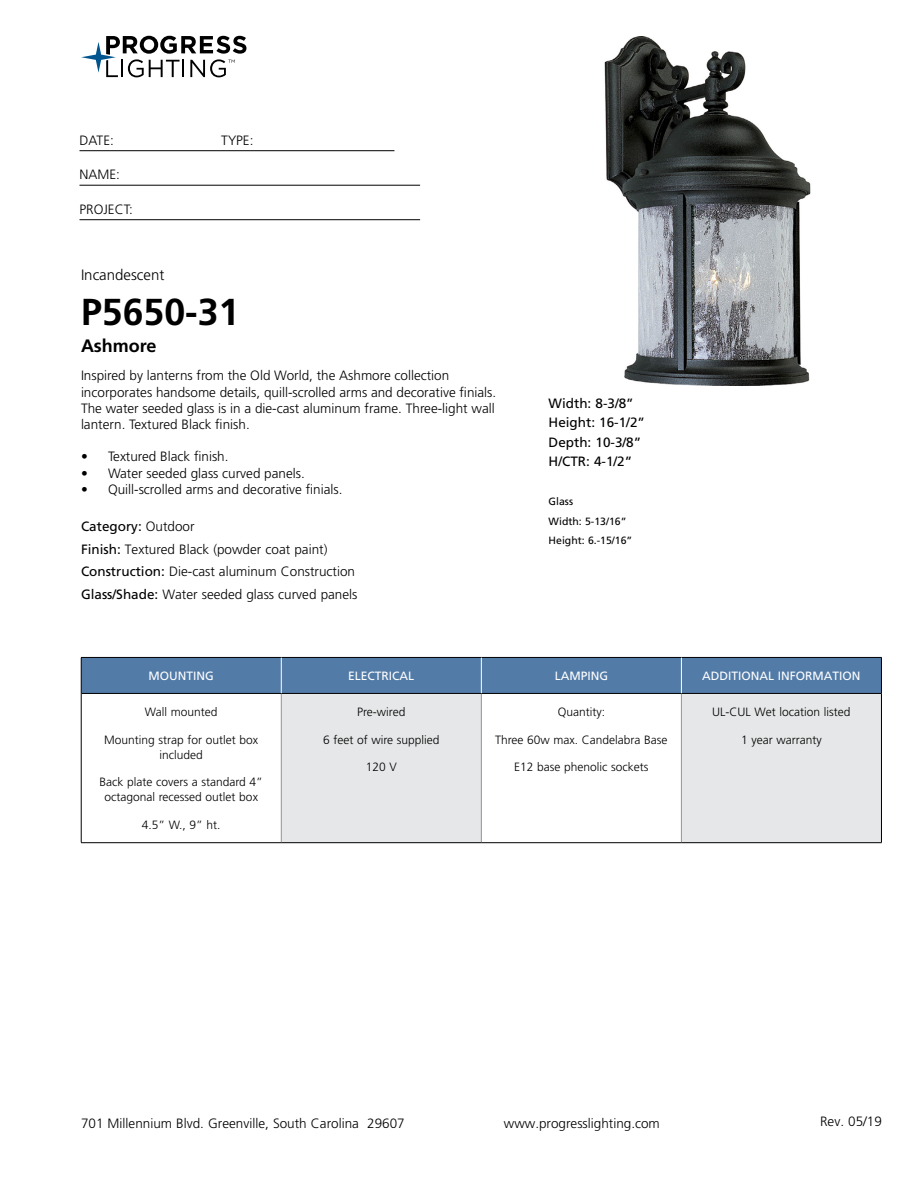
<style>
.page{position:relative;width:918px;height:1188px;background:#fff}
.page>*{position:absolute;margin:0;border:0;box-sizing:border-box;transform-origin:0 0}
.t1{font:700 37.5px "Frutiger LT Std";color:#000}
.t2{font:700 18px "Frutiger LT Std";color:#000}
.t3{font:300 15px "Frutiger LT Std";color:#000}
.t4{font:300 13.5px/16.2px "Frutiger LT Std";color:#000}
.t5{font:13.5px/19.5px "Frutiger LT Std";color:#000}
.t6{font:300 12px/15px "Frutiger LT Std";color:#000;text-align:center}
.t7{font:12px "Frutiger LT Std";color:#fff}
.t8{font:10.5px/19.5px "Frutiger LT Std";color:#000}
.s1{font-weight:400}
</style>
<div class="page">
<svg style="left:81px;top:36px;width:165px;height:41px"></svg>
<hr style="left:80px;top:150px;width:314px;height:1px;background:#000">
<hr style="left:80px;top:185px;width:340px;height:1px;background:#000">
<hr style="left:80px;top:219px;width:340px;height:1px;background:#000">
<div style="left:82px;top:658px;width:799px;height:35px;background:#527ba8"></div>
<div style="left:281px;top:693px;width:200px;height:150px;background:#e6e7e8"></div>
<div style="left:681px;top:693px;width:200px;height:150px;background:#e6e7e8"></div>
<hr style="left:281px;top:694px;width:1px;height:148px;background:#939598">
<hr style="left:481px;top:694px;width:1px;height:148px;background:#939598">
<hr style="left:681px;top:694px;width:1px;height:148px;background:#939598">
<hr style="left:81px;top:693px;width:200px;height:1px;background:#000">
<hr style="left:281px;top:693px;width:200px;height:1px;background:#000">
<hr style="left:481px;top:693px;width:200px;height:1px;background:#000">
<hr style="left:681px;top:693px;width:200px;height:1px;background:#000">
<hr style="left:81px;top:842px;width:200px;height:1px;background:#000">
<hr style="left:281px;top:842px;width:200px;height:1px;background:#000">
<hr style="left:481px;top:842px;width:200px;height:1px;background:#000">
<hr style="left:681px;top:842px;width:201px;height:1px;background:#000">
<hr style="left:81px;top:657px;width:200px;height:1px;background:#000">
<hr style="left:81px;top:658px;width:1px;height:35px;background:#000">
<hr style="left:281px;top:657px;width:200px;height:1px;background:#000">
<hr style="left:481px;top:657px;width:200px;height:1px;background:#000">
<hr style="left:681px;top:657px;width:201px;height:1px;background:#000">
<hr style="left:881px;top:658px;width:1px;height:35px;background:#000">
<hr style="left:81px;top:693px;width:1px;height:149px;background:#000">
<hr style="left:881px;top:693px;width:1px;height:149px;background:#000">
<hr style="left:281px;top:658px;width:1px;height:35px;background:#fff">
<hr style="left:681px;top:658px;width:1px;height:35px;background:#fff">
<hr style="left:481px;top:658px;width:1px;height:35px;background:#fff">
<img style="left:604px;top:36px;width:207px;height:349px">
<p class="t4" style="left:80px;top:132px;width:36px">DATE:</p>
<p class="t4" style="left:221px;top:132px;width:34px">TYPE:</p>
<p class="t4" style="left:80px;top:167px;width:42px">NAME:</p>
<p class="t4" style="left:80px;top:201px;width:55px">PROJECT:</p>
<p class="t3" style="left:81px;top:266px;width:85px">Incandescent</p>
<h1 class="t1" style="left:81px;top:290px;width:160px">P5650-31</h1>
<h2 class="t2" style="left:81px;top:335px;width:77px">Ashmore</h2>
<p class="t4" style="left:81px;top:368px;width:417px">Inspired by lanterns from the Old World, the Ashmore collection incorporates handsome details, quill-scrolled arms and decorative finials.<br>The water seeded glass is in a die-cast aluminum frame. Three-light wall lantern. Textured Black finish.</p>
<p class="t4" style="left:81px;top:449px;width:149px">• Textured Black finish.</p>
<p class="t4" style="left:81px;top:465px;width:225px">• Water seeded glass curved panels.</p>
<p class="t4" style="left:81px;top:481px;width:263px">• Quill-scrolled arms and decorative finials.</p>
<p class="t4" style="left:81px;top:516px;width:278px;line-height:22.5px"><span class="s1">Category:</span> Outdoor<br><span class="s1">Finish:</span> Textured Black (powder coat paint)<br><span class="s1">Construction:</span> Die-cast aluminum Construction <span class="s1">Glass/Shade:</span> Water seeded glass curved panels</p>
<p class="t5" style="left:549px;top:393px;width:98px">Width: 8-3/8”<br>Height: 16-1/2”<br>Depth: 10-3/8”<br>H/CTR: 4-1/2”</p>
<p class="t8" style="left:549px;top:492px;width:85px">Glass<br>Width: 5-13/16”<br>Height: 6.-15/16”</p>
<p class="t7" style="left:149px;top:669px;width:67px">MOUNTING</p>
<p class="t7" style="left:348px;top:669px;width:68px">ELECTRICAL</p>
<p class="t7" style="left:555px;top:669px;width:55px">LAMPING</p>
<p class="t7" style="left:702px;top:669px;width:160px">ADDITIONAL INFORMATION</p>
<p class="t6" style="left:145px;top:704px;width:74px">Wall mounted</p>
<p class="t6" style="left:104px;top:732px;width:156px">Mounting strap for outlet box included</p>
<p class="t6" style="left:100px;top:775px;width:165px">Back plate covers a standard 4” octagonal recessed outlet box</p>
<p class="t6" style="left:142px;top:818px;width:80px">4.5” W., 9” ht.</p>
<p class="t6" style="left:357px;top:704px;width:50px">Pre-wired</p>
<p class="t6" style="left:323px;top:732px;width:118px">6 feet of wire supplied</p>
<p class="t6" style="left:366px;top:760px;width:33px">120 V</p>
<p class="t6" style="left:712px;top:705px;width:140px">UL-CUL Wet location listed</p>
<p class="t6" style="left:741px;top:732px;width:82px">1 year warranty</p>
<p class="t6" style="left:558px;top:705px;width:49px">Quantity:</p>
<p class="t6" style="left:495px;top:732px;width:174px">Three 60w max. Candelabra Base</p>
<p class="t6" style="left:514px;top:760px;width:136px">E12 base phenolic sockets</p>
<p class="t4" style="left:81px;top:1115px;width:325px">701 Millennium Blvd. Greenville, South Carolina 29607</p>
<p class="t4" style="left:504px;top:1115px;width:158px">www.progresslighting.com</p>
<p class="t4" style="left:820px;top:1114px;width:63px">Rev. 05/19</p>
</div>
